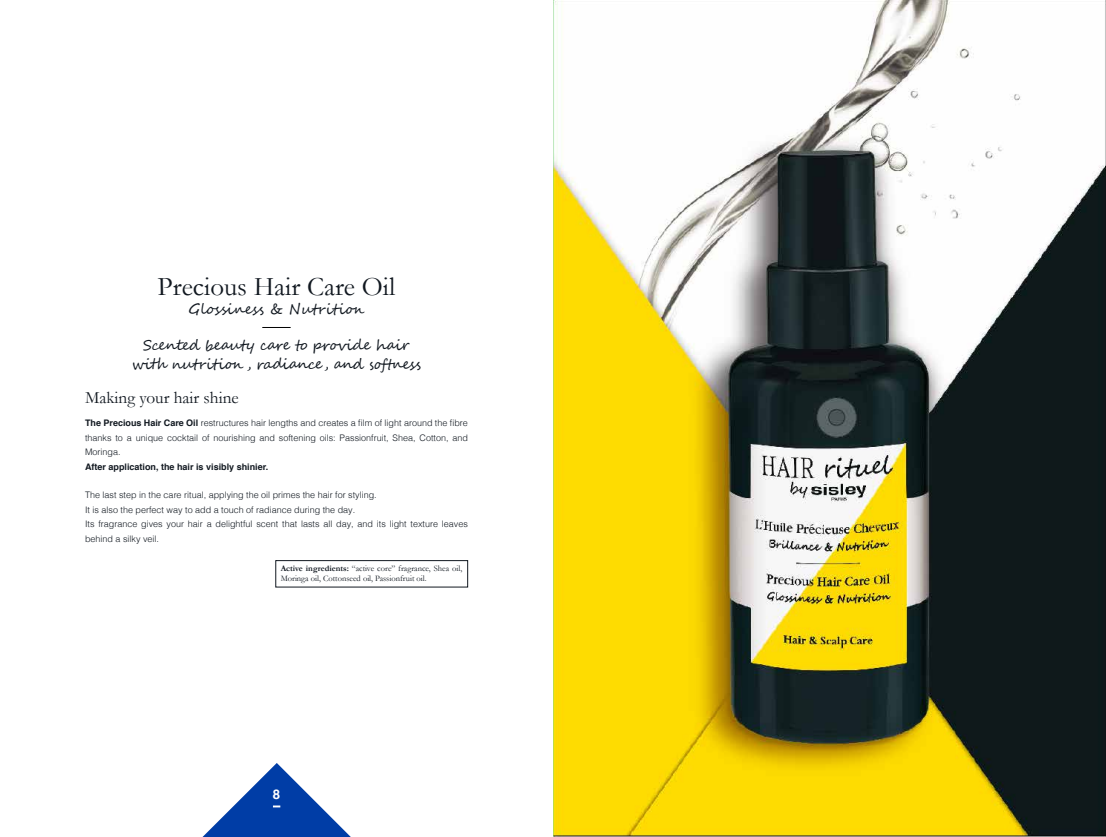
<style>
.page{position:relative;width:1106px;height:837px;background:#fff}
.page>*{position:absolute;margin:0;border:0;box-sizing:border-box;transform-origin:0 0}
.t1{font:26.9px "Garamond";color:#111820}
.t2{font:17.3px "Garamond";color:#111820}
.t3{font:14.4px/19px "Segoe Script";letter-spacing:-.02em;color:#111820;text-align:center}
.t4{font:14.4px "Segoe Script";color:#111820}
.t5{font:700 13.3px "Helvetica";color:#fff}
.t6{font:300 9px/14.4px "Helvetica";color:#111820;text-align:justify}
.t7{font:700 9px "Helvetica";color:#111820}
.t8{font:8.5px/10px "Garamond";color:#111820}
.s1{font-weight:700}
</style>
<div class="page">
<img style="left:553px;top:0;width:553px;height:836px">
<svg style="left:203px;top:763px;width:147px;height:73px"></svg>
<div style="left:275px;top:560px;width:193px;height:27px;border:1px solid #111820"></div>
<svg style="left:262px;top:327px;width:29px;height:1px"></svg>
<h1 class="t1" style="left:158px;top:268px;width:239px">Precious Hair Care Oil</h1>
<h3 class="t4" style="left:188px;top:297px;width:178px">Glossiness &amp; Nutrition</h3>
<h3 class="t3" style="left:132px;top:335px;width:291px">Scented beauty care to provide hair with nutrition , radiance , and softness</h3>
<h2 class="t2" style="left:85px;top:386px;width:155px">Making your hair shine</h2>
<p class="t6" style="left:85px;top:415px;width:384px"><span class="s1">The Precious Hair Care Oil</span> restructures hair lengths and creates a film of light around the fibre thanks to a unique cocktail of nourishing and softening oils: Passionfruit, Shea, Cotton, and Moringa.</p>
<p class="t7" style="left:85px;top:459px;width:185px">After application, the hair is visibly shinier.</p>
<p class="t6" style="left:85px;top:487px;width:384px;text-align:left">The last step in the care ritual, applying the oil primes the hair for styling.<br>It is also the perfect way to add a touch of radiance during the day.<br>Its fragrance gives your hair a delightful scent that lasts all day, and its light texture leaves behind a silky veil.</p>
<p class="t8" style="left:281px;top:562px;width:183px"><span class="s1">Active ingredients:</span> “active core” fragrance, Shea oil,<br>Moringa oil, Cottonseed oil, Passionfruit oil.</p>
<h3 class="t5" style="left:273px;top:783px;width:9px">8</h3>
</div>
